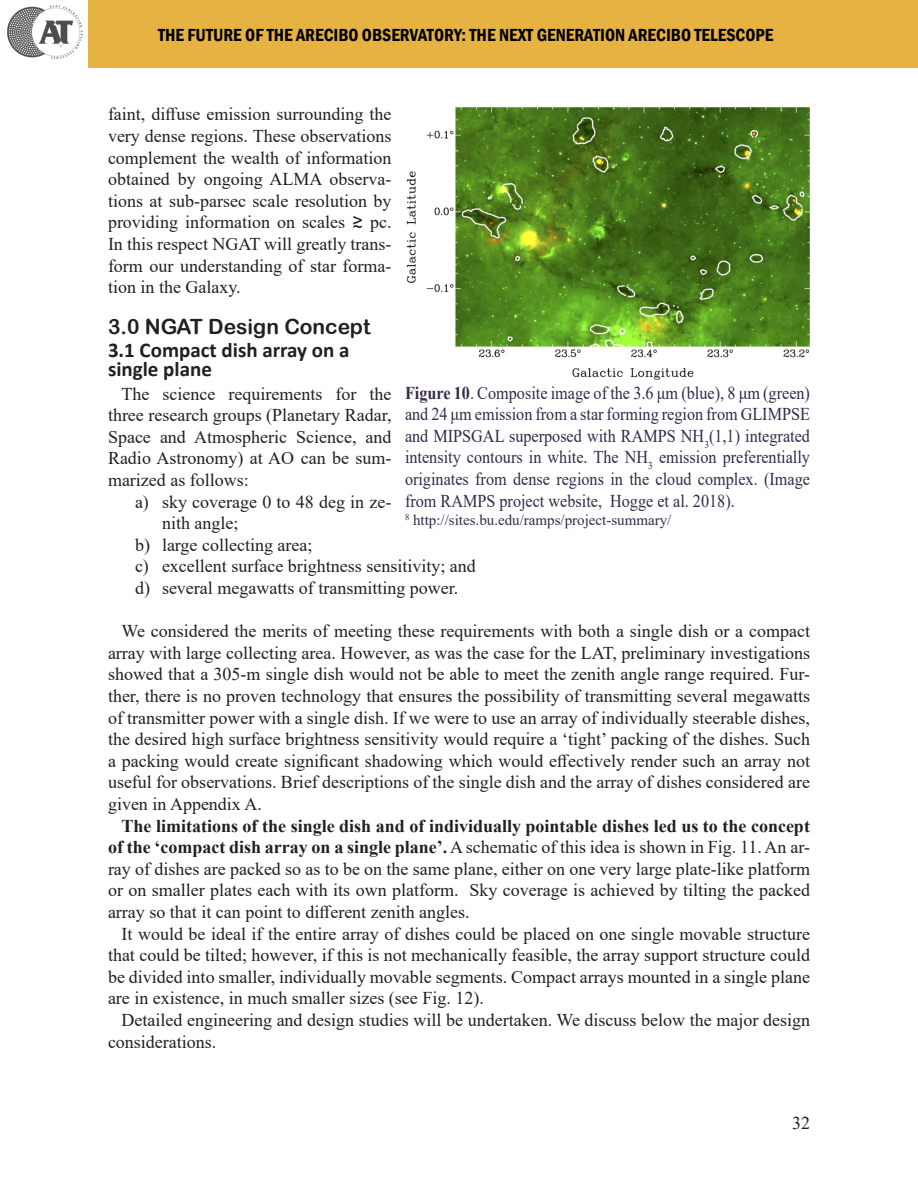
<style>
.page{position:relative;width:918px;height:1188px;background:#fff}
.page>*{position:absolute;margin:0;border:0;box-sizing:border-box;transform-origin:0 0}
.Section__X_1{font:700 21px/18.9px "Calibri";color:#231f20}
.Section__X{font:21px "Arial Rounded MT Bold";color:#231f20}
.t1{font:18px/21.6px "Times New Roman";color:#231f20;text-align:justify}
.t2{font:18px/21.6px "Times New Roman";color:#34294b;text-align:justify;scale:.9 1}
.t3{font:600 condensed 18px "Franklin Gothic";color:#000}
.footnote{font:15px "Times New Roman";color:#34294b}
.s1{font-family:"Arial Unicode MS"}
.s2{font-weight:700}
</style>
<div class="page">
<div style="left:0;top:0;width:918px;height:68px;background:#e6b241"></div>
<img style="left:0;top:0;width:87px;height:68px">
<img style="left:406px;top:107px;width:404px;height:273px">
<p class="t3" style="left:158px;top:23px;width:617px">THE FUTURE OF THE ARECIBO OBSERVATORY: THE NEXT GENERATION ARECIBO TELESCOPE</p>
<p class="t1" style="left:108px;top:103px;width:285px">faint, diffuse emission surrounding the very dense regions. These observations complement the wealth of information obtained by ongoing ALMA observa&shy;tions at sub-parsec scale resolution by providing information on scales <span class="s1">≳</span> pc.<br>In this respect NGAT will greatly trans&shy;form our understanding of star forma&shy;tion in the Galaxy.</p>
<p class="Section__X" style="left:108px;top:314px;width:264px">3.0 NGAT Design Concept</p>
<p class="Section__X_1" style="left:108px;top:340px;width:243px">3.1 Compact dish array on a single plane</p>
<p class="t1" style="left:108px;top:382px;width:285px;text-indent:14px">The science requirements for the three research groups (Planetary Radar, Space and Atmospheric Science, and Radio Astronomy) at AO can be sum&shy;marized as follows:</p>
<p class="t1" style="left:162px;top:490px;width:231px;text-indent:-27px">a) sky coverage 0 to 48 deg in ze&shy;nith angle;</p>
<p class="t1" style="left:135px;top:533px;width:179px">b) large collecting area;</p>
<p class="t1" style="left:135px;top:555px;width:342px">c) excellent surface brightness sensitivity; and</p>
<p class="t1" style="left:135px;top:577px;width:325px">d) several megawatts of transmitting power.</p>
<p class="t1" style="left:108px;top:620px;width:704px;text-indent:14px">We considered the merits of meeting these requirements with both a single dish or a compact array with large collecting area. However, as was the case for the LAT, preliminary investigations showed that a 305-m single dish would not be able to meet the zenith angle range required. Fur&shy;ther, there is no proven technology that ensures the possibility of transmitting several megawatts of transmitter power with a single dish. If we were to use an array of individually steerable dishes, the desired high surface brightness sensitivity would require a ‘tight’ packing of the dishes. Such a packing would create significant shadowing which would effectively render such an array not useful for observations. Brief descriptions of the single dish and the array of dishes considered are given in Appendix A.</p>
<p class="t1" style="left:108px;top:814px;width:704px;text-indent:14px"><span class="s2">The limitations of the single dish and of individually pointable dishes led us to the concept of the ‘compact dish array on a single plane’.</span> A schematic of this idea is shown in Fig. 11. An ar&shy;ray of dishes are packed so as to be on the same plane, either on one very large plate-like platform or on smaller plates each with its own platform. Sky coverage is achieved by tilting the packed array so that it can point to different zenith angles.</p>
<p class="t1" style="left:108px;top:922px;width:704px;text-indent:14px">It would be ideal if the entire array of dishes could be placed on one single movable structure that could be tilted; however, if this is not mechanically feasible, the array support structure could be divided into smaller, individually movable segments. Compact arrays mounted in a single plane are in existence, in much smaller sizes (see Fig. 12).</p>
<p class="t1" style="left:108px;top:1009px;width:704px;text-indent:14px">Detailed engineering and design studies will be undertaken. We discuss below the major design considerations.</p>
<p class="t2" style="left:405px;top:381px;width:452px"><span class="s2">Figure 10</span>. Composite image of the 3.6 μm (blue), 8 μm (green) and 24 μm emission from a star forming region from GLIMPSE and MIPSGAL superposed with RAMPS NH<sub>3</sub>(1,1) integrated intensity contours in white. The NH<sub>3</sub> emission preferentially originates from dense regions in the cloud complex. (Image from RAMPS project website, Hogge et al. 2018).</p>
<p class="footnote" style="left:405px;top:509px;width:268px"><sup>8</sup> http://sites.bu.edu/ramps/project-summary/</p>
<p class="t1" style="left:792px;top:1111px;width:19px">32</p>
</div>
